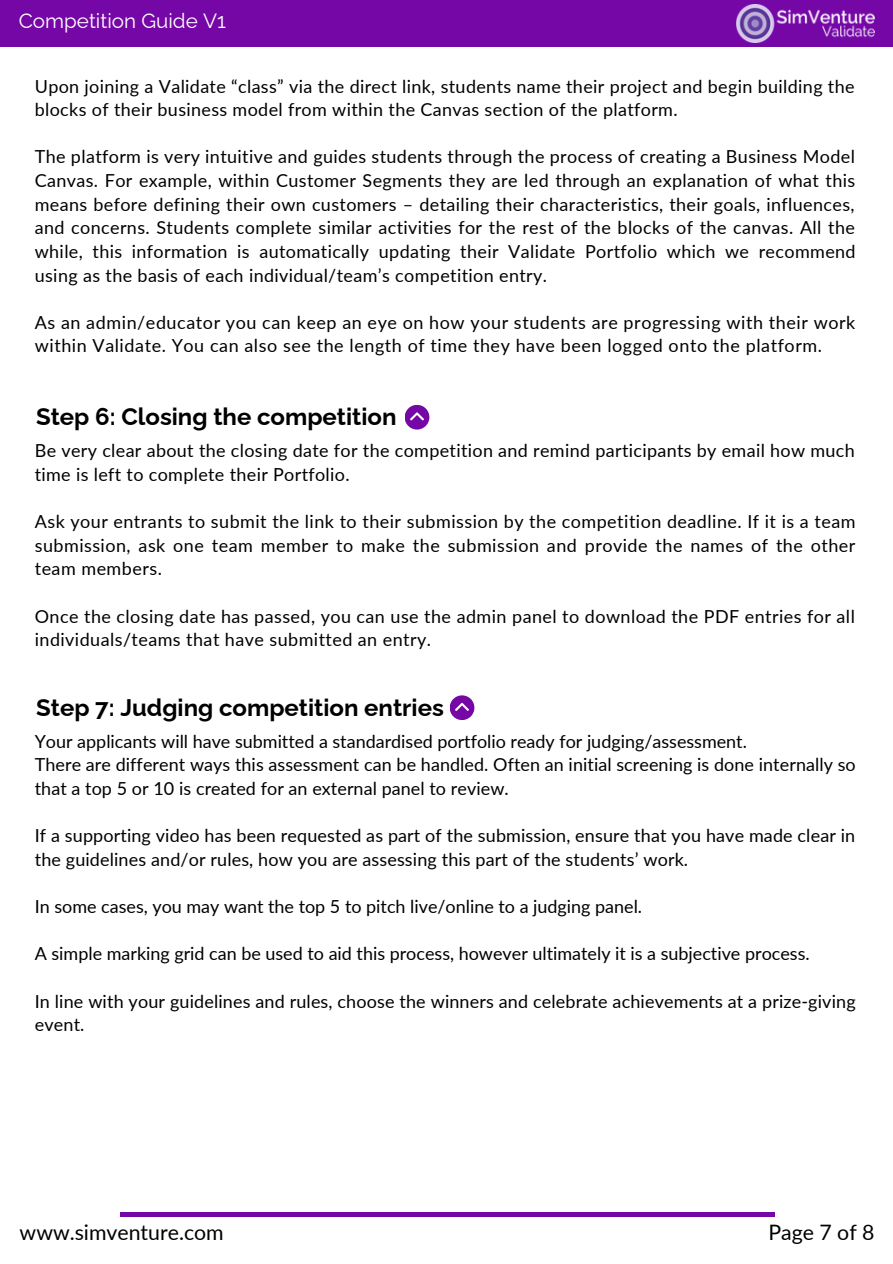
<style>
.page{position:relative;width:893px;height:1264px;background:#fff}
.page>*{position:absolute;margin:0;border:0;box-sizing:border-box;transform-origin:0 0}
.t1{font:700 24px "Raleway";color:#000}
.t2{font:21.3px "Lato";color:#000}
.t3{font:20.55px "Raleway";color:#fff}
.t4{font:18px/23.5px "Lato";letter-spacing:.02em;color:#000}
.t5{font:18px "Lato";color:#000}
</style>
<div class="page">
<div style="left:0;top:0;width:892px;height:46px;background:#7507a7"></div>
<img style="left:736px;top:5px;width:138px;height:38px">
<svg style="left:405px;top:405px;width:24px;height:24px"></svg>
<hr style="left:120px;top:1212px;width:654px;height:4px;background:#7507a7">
<svg style="left:450px;top:695px;width:24px;height:25px"></svg>
<p class="t3" style="left:19px;top:8px;width:208px">Competition Guide V1</p>
<p class="t4" style="left:35px;top:74px;width:821px">Upon joining a Validate “class” via the direct link, students name their project and begin building the blocks of their business model from within the Canvas section of the platform.</p>
<p class="t4" style="left:35px;top:145px;width:822px;text-align:justify">The platform is very intuitive and guides students through the process of creating a Business Model Canvas. For example, within Customer Segments they are led through an explanation of what this means before defining their own customers – detailing their characteristics, their goals, influences, and concerns. Students complete similar activities for the rest of the blocks of the canvas. All the while, this information is automatically updating their Validate Portfolio which we recommend using as the basis of each individual/team’s competition entry.</p>
<p class="t4" style="left:35px;top:310px;width:822px">As an admin/educator you can keep an eye on how your students are progressing with their work within Validate. You can also see the length of time they have been logged onto the platform.</p>
<p class="t1" style="left:36px;top:403px;width:362px">Step 6: Closing the competition</p>
<p class="t4" style="left:35px;top:438px;width:821px">Be very clear about the closing date for the competition and remind participants by email how much time is left to complete their Portfolio.</p>
<p class="t4" style="left:35px;top:509px;width:822px;text-align:justify">Ask your entrants to submit the link to their submission by the competition deadline. If it is a team submission, ask one team member to make the submission and provide the names of the other team members.</p>
<p class="t4" style="left:35px;top:604px;width:821px">Once the closing date has passed, you can use the admin panel to download the PDF entries for all individuals/teams that have submitted an entry.</p>
<p class="t1" style="left:36px;top:693px;width:409px">Step 7: Judging competition entries</p>
<p class="t5" style="left:35px;top:730px;width:713px">Your applicants will have submitted a standardised portfolio ready for judging/assessment.</p>
<p class="t4" style="left:35px;top:752px;width:822px">There are different ways this assessment can be handled. Often an initial screening is done internally so that a top 5 or 10 is created for an external panel to review.</p>
<p class="t4" style="left:35px;top:823px;width:822px">If a supporting video has been requested as part of the submission, ensure that you have made clear in the guidelines and/or rules, how you are assessing this part of the students’ work.</p>
<p class="t5" style="left:35px;top:895px;width:609px">In some cases, you may want the top 5 to pitch live/online to a judging panel.</p>
<p class="t5" style="left:35px;top:942px;width:776px">A simple marking grid can be used to aid this process, however ultimately it is a subjective process.</p>
<p class="t4" style="left:35px;top:988px;width:822px">In line with your guidelines and rules, choose the winners and celebrate achievements at a prize-giving event.</p>
<p class="t2" style="left:20px;top:1219px;width:206px">www.simventure.com</p>
<p class="t2" style="left:768px;top:1219px;width:108px">Page 7 of 8</p>
</div>
